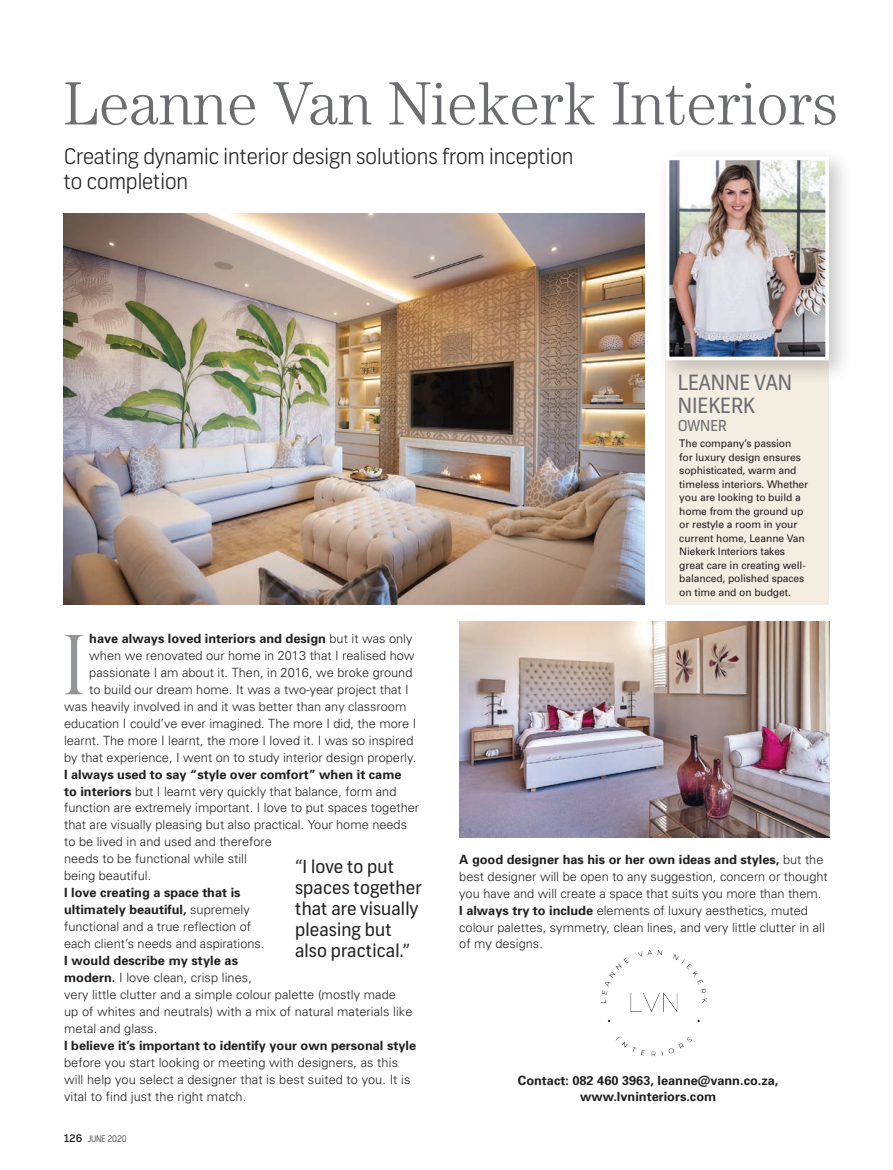
<style>
.page{position:relative;width:893px;height:1170px;background:#fff}
.page>*{position:absolute;margin:0;border:0;box-sizing:border-box;transform-origin:0 0}
.DROP_CAP{font:300 82.5px "Perpetua Titling";color:#939598}
.t1{font:300 61.2px "Century";color:#6c6d70}
.HOTSPOT_INTRO{font:300 21.6px/25.5px "Frank";color:#231f20}
.BODY_SUBHEAD{font:21px/22.5px "Frank";color:#6c6d70}
.PULLQUOTE_FRANK{font:18px/21px "Frank";letter-spacing:.01em;color:#231f20}
.BODY_SUBHEAD-2{font:15px "Frank";color:#6c6d70}
.BODY_COPY{font:300 12.75px/17px "Univers";color:#231f20}
.BODY_COPY-2{font:700 12.75px "Univers";color:#231f20}
.BODY_COPY-3{font:10.5px/13.5px "Univers";letter-spacing:-.01em;color:#231f20}
.t2{font:300 9px "Frank";color:#231f20;scale:.9 1}
.s1{font-weight:300}
.s2{font-weight:700}
.s3{font-weight:500;font-size:10.5px}
</style>
<div class="page">
<div style="left:665px;top:343px;width:164px;height:261px;background:#f4ede2"></div>
<img style="left:459px;top:621px;width:370px;height:216px">
<div style="left:656px;top:147px;width:198px;height:238px;background:#231f20;opacity:.25"></div>
<img style="left:671px;top:161px;width:153px;height:194px">
<div style="left:666px;top:156px;width:163px;height:204px;border:4px solid #fff"></div>
<img style="left:64px;top:214px;width:580px;height:390px">
<img style="left:601px;top:950px;width:107px;height:107px">
<p class="t1" style="left:64px;top:68px;width:776px">Leanne Van Niekerk Interiors</p>
<p class="HOTSPOT_INTRO" style="left:64px;top:143px;width:511px">Creating dynamic interior design solutions from inception to completion</p>
<p class="BODY_COPY-2" style="left:89px;top:630px;width:325px">have always loved interiors and design <span class="s1">but it was only</span></p>
<p class="BODY_COPY" style="left:89px;top:647px;width:327px">when we renovated our home in 2013 that I realised how</p>
<p class="BODY_COPY" style="left:89px;top:663px;width:325px">passionate I am about it. Then, in 2016, we broke ground</p>
<p class="BODY_COPY" style="left:89px;top:680px;width:321px">to build our dream home. It was a two-year project that I</p>
<p class="BODY_COPY" style="left:64px;top:697px;width:344px">was heavily involved in and it was better than any classroom</p>
<p class="BODY_COPY" style="left:64px;top:714px;width:354px">education I could’ve ever imagined. The more I did, the more I</p>
<p class="BODY_COPY" style="left:64px;top:731px;width:351px">learnt. The more I learnt, the more I loved it. I was so inspired</p>
<p class="BODY_COPY" style="left:64px;top:748px;width:354px">by that experience, I went on to study interior design properly.</p>
<p class="BODY_COPY" style="left:64px;top:765px;width:356px"><span class="s2">I always used to say “style over comfort” when it came<br>to interiors</span> but I learnt very quickly that balance, form and function are extremely important. I love to put spaces together that are visually pleasing but also practical. Your home needs to be lived in and used and therefore<br>needs to be functional while still<br>being beautiful.</p>
<p class="BODY_COPY" style="left:64px;top:884px;width:202px"><span class="s2">I love creating a space that is ultimately beautiful,</span> supremely functional and a true reflection of each client’s needs and aspirations.</p>
<p class="BODY_COPY" style="left:64px;top:952px;width:350px"><span class="s2">I would describe my style as<br>modern.</span> I love clean, crisp lines,<br>very little clutter and a simple colour palette (mostly made up of whites and neutrals) with a mix of natural materials like metal and glass.</p>
<p class="BODY_COPY" style="left:64px;top:1036px;width:353px"><span class="s2">I believe it’s important to identify your own personal style </span>before you start looking or meeting with designers, as this will help you select a designer that is best suited to you. It is vital to find just the right match.</p>
<p class="DROP_CAP" style="left:62px;top:615px;width:26px">I</p>
<p class="PULLQUOTE_FRANK" style="left:295px;top:855px;width:128px">“I love to put spaces together that are visually pleasing but also practical.”</p>
<p class="t2" style="left:64px;top:1133px;width:72px"><span class="s3">126</span> JUNE 2020</p>
<p class="BODY_SUBHEAD" style="left:678px;top:371px;width:116px">LEANNE VAN<br>NIEKERK</p>
<p class="BODY_SUBHEAD-2" style="left:678px;top:416px;width:51px">OWNER</p>
<p class="BODY_COPY-3" style="left:679px;top:437px;width:130px">The company’s passion<br>for luxury design ensures sophisticated, warm and timeless interiors. Whether you are looking to build a home from the ground up or restyle a room in your current home, Leanne Van<br>Niekerk Interiors takes great care in creating well&shy;balanced, polished spaces on time and on budget.</p>
<p class="BODY_COPY" style="left:459px;top:850px;width:370px"><span class="s2">A good designer has his or her own ideas and styles,</span> but the best designer will be open to any suggestion, concern or thought you have and will create a space that suits you more than them.</p>
<p class="BODY_COPY" style="left:459px;top:901px;width:367px"><span class="s2">I always try to include</span> elements of luxury aesthetics, muted colour palettes, symmetry, clean lines, and very little clutter in all of my designs.</p>
<p class="BODY_COPY-2" style="left:518px;top:1072px;width:262px">Contact: 082 460 3963, leanne@vann.co.za,</p>
<p class="BODY_COPY-2" style="left:580px;top:1088px;width:138px">www.lvninteriors.com</p>
</div>
